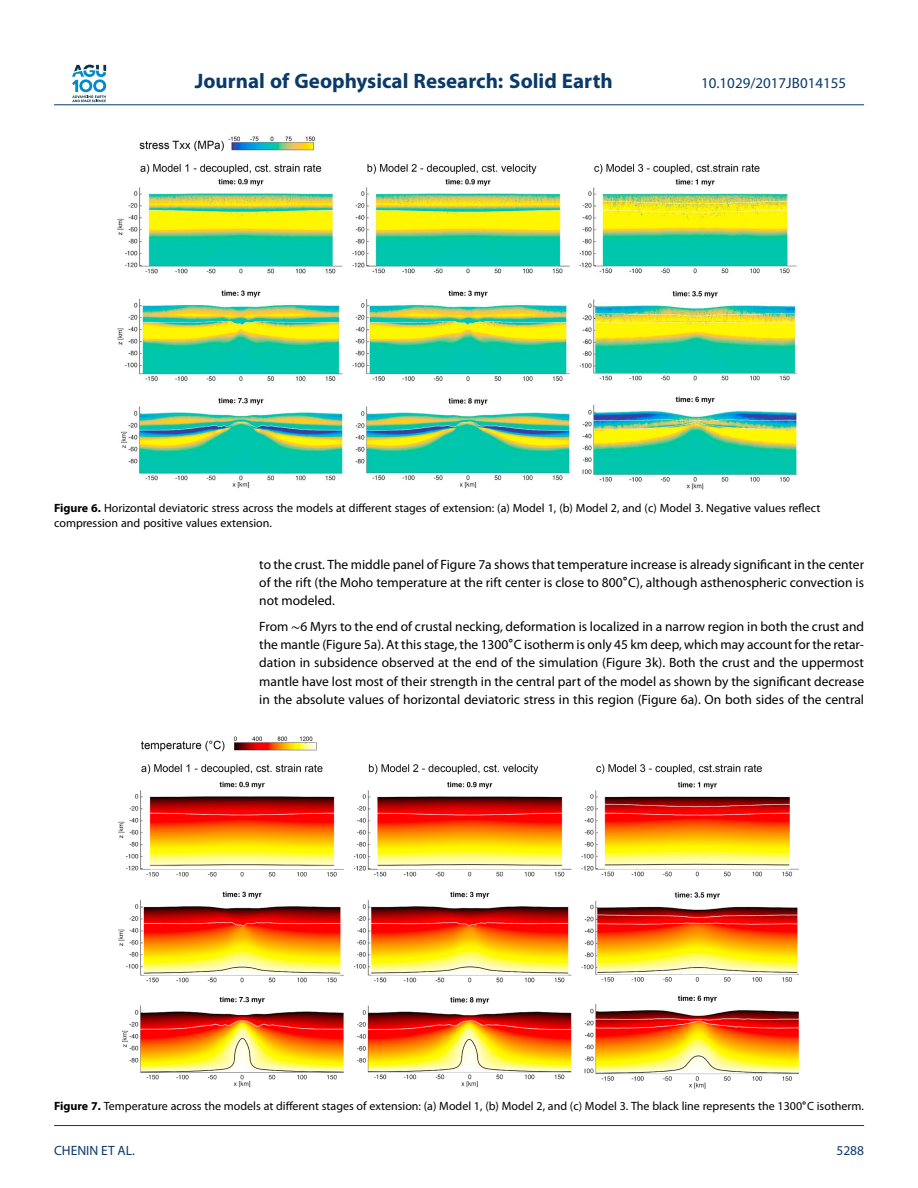
<style>
.page{position:relative;width:918px;height:1188px;background:#fff}
.page>*{position:absolute;margin:0;border:0;box-sizing:border-box;transform-origin:0 0}
.t1{font:700 21px "Myriad Pro";color:#0a3a69}
.t2{font:15px "Myriad Pro";color:#0a3a69}
.t3{font:13.5px/18.3px "Myriad Pro";color:#000;text-align:justify}
.t4{font:13.5px "Myriad Pro";color:#0a3a69}
.t5{font:12px/15px "Myriad Pro";color:#000}
.s1{font-weight:700}
.s2{font-family:"STIX Math"}
</style>
<div class="page">
<svg style="left:72px;top:65px;width:34px;height:37px"></svg>
<hr style="left:54px;top:104px;width:810px;height:1px;background:#0a3a69">
<img style="left:117px;top:136px;width:680px;height:354px">
<img style="left:119px;top:737px;width:680px;height:352px">
<hr style="left:54px;top:1125px;width:810px;height:1px;background:#0a3a69">
<h1 class="t1" style="left:195px;top:73px;width:419px">Journal of Geophysical Research: Solid Earth</h1>
<p class="t2" style="left:701px;top:78px;width:147px">10.1029/2017JB014155</p>
<p class="t5" style="left:54px;top:501px;width:768px"><span class="s1">Figure 6.</span> Horizontal deviatoric stress across the models at different stages of extension: (a) Model 1, (b) Model 2, and (c) Model 3. Negative values reflect compression and positive values extension.</p>
<p class="t3" style="left:259px;top:556px;width:606px">to the crust. The middle panel of Figure 7a shows that temperature increase is already significant in the center of the rift (the Moho temperature at the rift center is close to 800<sup>∘</sup>C), although asthenospheric convection is not modeled.</p>
<p class="t3" style="left:259px;top:618px;width:606px">From <span class="s2">∼</span>6 Myrs to the end of crustal necking, deformation is localized in a narrow region in both the crust and the mantle (Figure 5a). At this stage, the 1300<sup>∘</sup>C isotherm is only 45 km deep, which may account for the retar&shy;dation in subsidence observed at the end of the simulation (Figure 3k). Both the crust and the uppermost mantle have lost most of their strength in the central part of the model as shown by the significant decrease in the absolute values of horizontal deviatoric stress in this region (Figure 6a). On both sides of the central</p>
<p class="t5" style="left:54px;top:1099px;width:811px"><span class="s1">Figure 7.</span> Temperature across the models at different stages of extension: (a) Model 1, (b) Model 2, and (c) Model 3. The black line represents the 1300<sup>∘</sup>C isotherm.</p>
<p class="t4" style="left:54px;top:1145px;width:82px">CHENIN ET AL.</p>
<p class="t4" style="left:836px;top:1145px;width:29px">5288</p>
</div>
